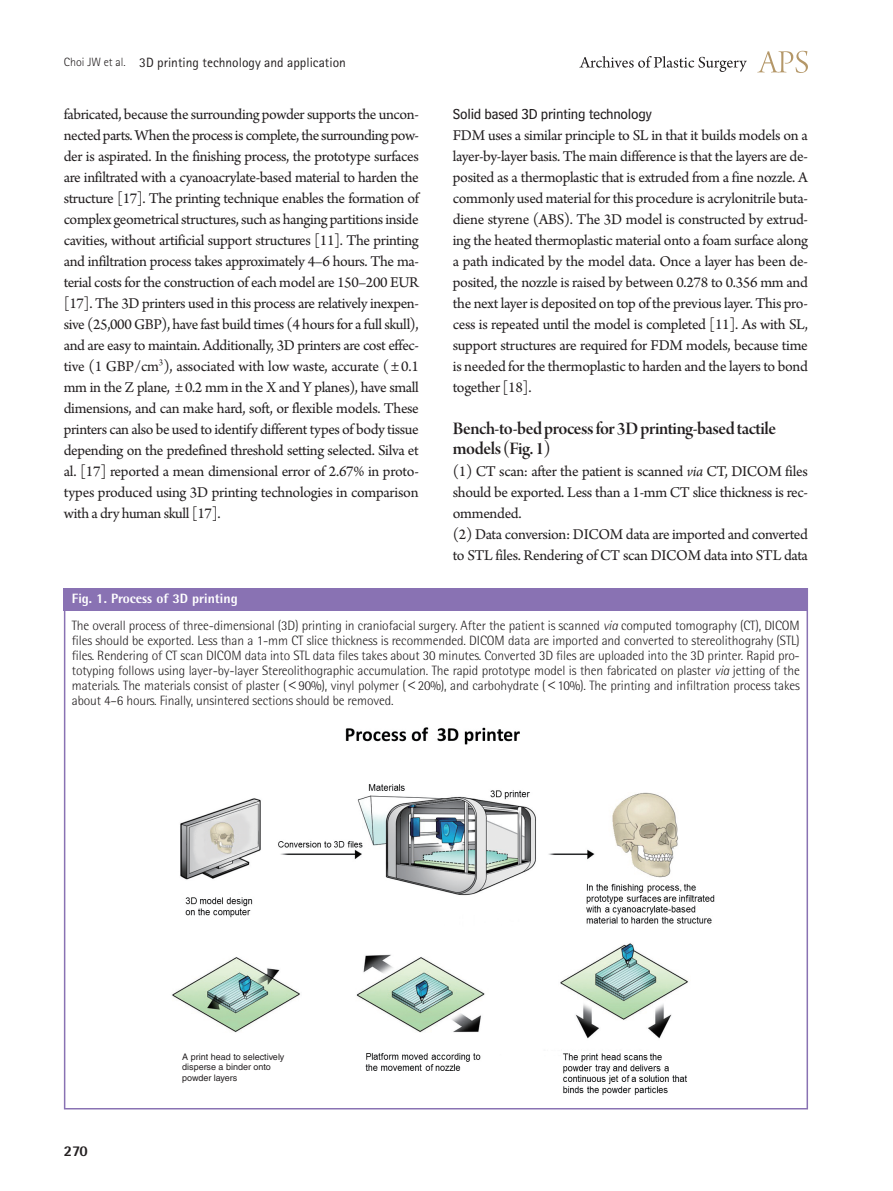
<style>
.page{position:relative;width:893px;height:1191px;background:#fff}
.page>*{position:absolute;margin:0;border:0;box-sizing:border-box;transform-origin:0 0}
.중제목{font:18.75px/19.6px "Arno Pro Smbd Display";letter-spacing:-.025em;color:#231f20}
.본문{font:15.75px/21px "Arno Pro";letter-spacing:-.02em;color:#231f20;text-align:justify}
.소제목{font:15px "Bell Centennial Std Sub Capt";letter-spacing:-.02em;color:#231f20}
.t1{font:800 15px "Rotis Semi Sans Std";color:#231f20}
.그림설명{font:300 13.5px/15px "Rotis Semi Sans Std";letter-spacing:-.01em;color:#231f20;text-align:justify}
.t2{font:13.5px "Rotis Sans Serif Std";color:#231f20}
.표그림제목{font:800 13.5px "Rotis Semi Sans Std";color:#fff}
.t3{font:9px "Helvetica LT Std";color:#231f20}
.s1{font-weight:300;font-size:12px}
.s2{font-style:italic}
.s3{font-family:"Dotum";font-weight:400}
</style>
<div class="page">
<svg style="left:757px;top:51px;width:51px;height:22px"></svg>
<svg style="left:579px;top:56px;width:168px;height:16px"></svg>
<img style="left:172px;top:727px;width:543px;height:369px">
<div style="left:64px;top:588px;width:744px;height:22px;background:#8972b3"></div>
<div style="left:178px;top:1047px;width:131px;height:39px;background:#fff"></div>
<p class="t2" style="left:64px;top:54px;width:284px"><span class="s1">Choi JW et al.</span> 3D printing technology and application</p>
<p class="본문" style="left:64px;top:105px;width:357px">fabricated, because the surrounding powder supports the uncon&shy;nected parts. When the process is complete, the surrounding pow&shy;der is aspirated. In the finishing process, the prototype surfaces are infiltrated with a cyanoacrylate-based material to harden the structure [17]. The printing technique enables the formation of complex geometrical structures, such as hanging partitions inside cavities, without artificial support structures [11]. The printing and infiltration process takes approximately 4–6 hours. The ma&shy;terial costs for the construction of each model are 150–200 EUR [17]. The 3D printers used in this process are relatively inexpen&shy;sive (25,000 GBP), have fast build times (4 hours for a full skull), and are easy to maintain. Additionally, 3D printers are cost effec&shy;tive (1 GBP/cm<sup>3</sup>), associated with low waste, accurate ( ± 0.1 mm in the Z plane, ± 0.2 mm in the X and Y planes), have small dimensions, and can make hard, soft, or flexible models. These printers can also be used to identify different types of body tissue depending on the predefined threshold setting selected. Silva et al. [17] reported a mean dimensional error of 2.67% in proto&shy;types produced using 3D printing technologies in comparison with a dry human skull [17].</p>
<p class="소제목" style="left:453px;top:105px;width:201px">Solid based 3D printing technology</p>
<p class="본문" style="left:453px;top:126px;width:357px">FDM uses a similar principle to SL in that it builds models on a layer-by-layer basis. The main difference is that the layers are de&shy;posited as a thermoplastic that is extruded from a fine nozzle. A commonly used material for this procedure is acrylonitrile buta&shy;diene styrene (ABS). The 3D model is constructed by extrud&shy;ing the heated thermoplastic material onto a foam surface along a path indicated by the model data. Once a layer has been de&shy;posited, the nozzle is raised by between 0.278 to 0.356 mm and the next layer is deposited on top of the previous layer. This pro&shy;cess is repeated until the model is completed [11]. As with SL, support structures are required for FDM models, because time is needed for the thermoplastic to harden and the layers to bond together [18].</p>
<p class="중제목" style="left:453px;top:420px;width:325px">Bench-to-bed process for 3D printing-based tactile models (Fig. 1)</p>
<p class="본문" style="left:453px;top:462px;width:357px">(1) CT scan: after the patient is scanned <span class="s2">via</span> CT, DICOM files should be exported. Less than a 1-mm CT slice thickness is rec&shy;ommended.</p>
<p class="본문" style="left:453px;top:525px;width:357px">(2) Data conversion: DICOM data are imported and converted to STL files. Rendering of CT scan DICOM data into STL data</p>
<p class="표그림제목" style="left:72px;top:589px;width:167px">Fig. 1. Process of 3D printing</p>
<p class="그림설명" style="left:72px;top:617px;width:729px">The overall process of three-dimensional (3D) printing in craniofacial surgery. After the patient is scanned <span class="s2">via</span> computed tomography (CT), DICOM files should be exported. Less than a 1-mm CT slice thickness is recommended. DICOM data are imported and converted to stereolithograhy (STL) files. Rendering of CT scan DICOM data into STL data files takes about 30 minutes. Converted 3D files are uploaded into the 3D printer. Rapid pro&shy;totyping follows using layer-by-layer Stereolithographic accumulation. The rapid prototype model is then fabricated on plaster <span class="s2">via</span> jetting of the materials. The materials consist of plaster (<span class="s3">&lt;</span>90%), vinyl polymer (<span class="s3">&lt;</span>20%), and carbohydrate (<span class="s3">&lt;</span>10%). The printing and infiltration process takes about 4–6 hours. Finally, unsintered sections should be removed.</p>
<p class="t1" style="left:64px;top:1141px;width:26px">270</p>
<p class="t3" style="left:182px;top:1051px;width:104px">A print head to selectively</p>
<p class="t3" style="left:182px;top:1062px;width:90px">disperse a binder onto</p>
<p class="t3" style="left:182px;top:1072px;width:57px">powder layers</p>
</div>
